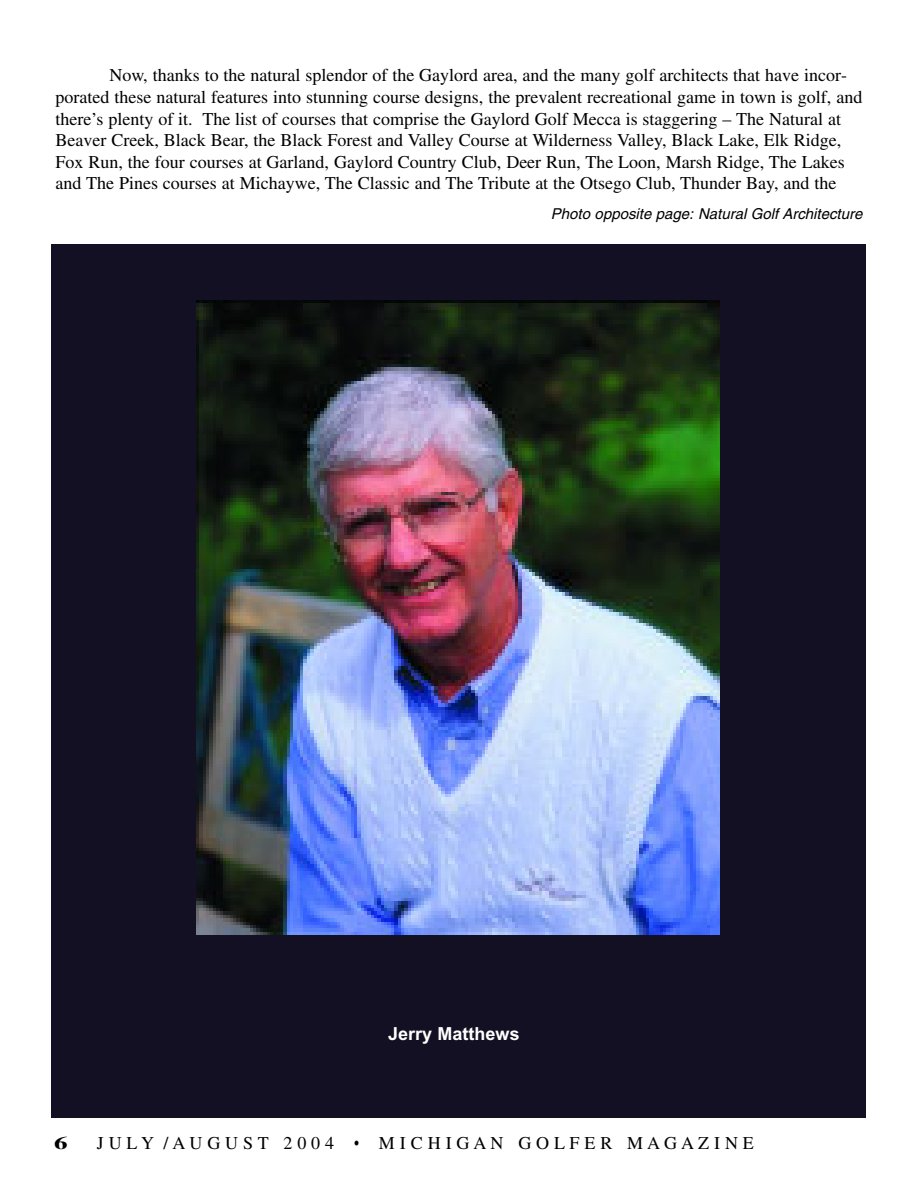
<style>
.page{position:relative;width:918px;height:1188px;background:#fff}
.page>*{position:absolute;margin:0;border:0;box-sizing:border-box;transform-origin:0 0}
.t1{font:18px/21.6px "Times";color:#000}
.t2{font:18px "Times";letter-spacing:.22em;color:#000}
.t3{font:700 18px "Arial";color:#fff}
.t4{font:700 18px "Times";color:#000;scale:1.5 1}
.t5{font:italic 15px "Helvetica";color:#000}
</style>
<div class="page">
<div style="left:52px;top:244px;width:814px;height:873px;background:#121022"></div>
<img style="left:196px;top:301px;width:524px;height:634px">
<p class="t1" style="left:56px;top:66px;width:808px;text-indent:54px">Now, thanks to the natural splendor of the Gaylord area, and the many golf architects that have incor&shy;porated these natural features into stunning course designs, the prevalent recreational game in town is golf, and there’s plenty of it. The list of courses that comprise the Gaylord Golf Mecca is staggering – The Natural at Beaver Creek, Black Bear, the Black Forest and Valley Course at Wilderness Valley, Black Lake, Elk Ridge, Fox Run, the four courses at Garland, Gaylord Country Club, Deer Run, The Loon, Marsh Ridge, The Lakes and The Pines courses at Michaywe, The Classic and The Tribute at the Otsego Club, Thunder Bay, and the</p>
<p class="t5" style="left:551px;top:209px;width:313px">Photo opposite page: Natural Golf Architecture</p>
<p class="t3" style="left:388px;top:1027px;width:133px">Jerry Matthews</p>
<p class="t4" style="left:54px;top:1136px;width:10px">6</p>
<p class="t2" style="left:97px;top:1136px;width:659px">J U LY / AU G U S T 2 0 0 4 • M I C H I G AN G O LF E R M AG AZ I N E</p>
</div>
